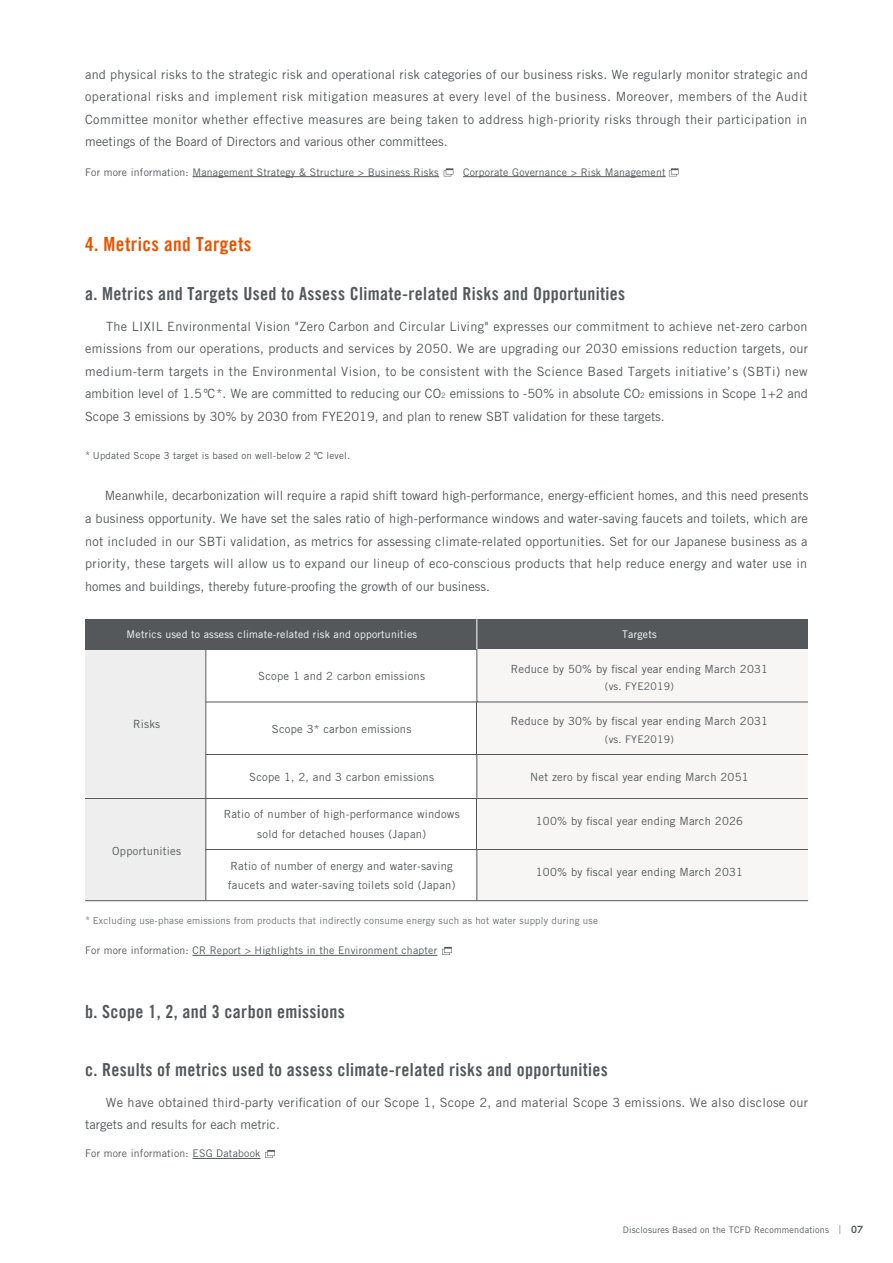
<style>
.page{position:relative;width:893px;height:1263px;background:#fff}
.page>*{position:absolute;margin:0;border:0;box-sizing:border-box;transform-origin:0 0}
.t1{font:19.5px "Trade Gothic LT Com Bd Cn 20";letter-spacing:.02em;color:#e75400}
.t2{font:18px "Trade Gothic LT Com Bd Cn 20";letter-spacing:.02em;color:#54585a}
.t3{font:12.75px/22.5px "Trade Gothic LT Std";color:#54585a;text-align:justify}
.t4{font:12.75px/22.5px "Trade Gothic LT Std";letter-spacing:.02em;color:#54585a}
.t5{font:11.25px/19.6px "Trade Gothic LT Std";letter-spacing:.02em;color:#54585a;text-align:center}
.t6{font:10.5px "Trade Gothic LT Std";letter-spacing:.02em;color:#54585a}
.t7{font:10.5px "Trade Gothic LT Std";letter-spacing:.02em;color:#fff}
.t8{font:9.75px "Trade Gothic LT Std";letter-spacing:.02em;color:#6d7172}
.t9{font:9.75px "Trade Gothic LT Std";letter-spacing:.02em;color:#54585a}
.t10{font:9px "Trade Gothic LT Std";letter-spacing:.02em;color:#54585a}
.s1{font-size:7.5px}
.s2{font-size:10.5px}
.s3{font-family:"UD Shin Go Pro";font-weight:300}
.s4{font-family:"UD Shin Go Pro De";font-weight:700}
</style>
<div class="page">
<div style="left:477px;top:702px;width:331px;height:52px;background:#f7f6f5"></div>
<hr style="left:476px;top:702px;width:1px;height:52px;background:#54585a">
<div style="left:85px;top:649px;width:120px;height:251px;background:#eee"></div>
<hr style="left:477px;top:754px;width:1px;height:44px;background:#f7f6f5">
<hr style="left:476px;top:754px;width:1px;height:44px;background:#54585a">
<hr style="left:85px;top:798px;width:723px;height:1px;background:#54585a">
<div style="left:477px;top:798px;width:331px;height:51px;background:#f7f6f5"></div>
<hr style="left:477px;top:798px;width:331px;height:1px;background:#5d6061">
<hr style="left:476px;top:798px;width:1px;height:51px;background:#54585a">
<hr style="left:206px;top:849px;width:602px;height:1px;background:#54585a">
<div style="left:477px;top:850px;width:331px;height:50px;background:#f7f6f5"></div>
<hr style="left:476px;top:849px;width:1px;height:51px;background:#54585a">
<hr style="left:85px;top:900px;width:723px;height:1px;background:#54585a">
<div style="left:447px;top:619px;width:361px;height:30px;background:#54585a"></div>
<div style="left:85px;top:619px;width:392px;height:30px;background:#54585a"></div>
<hr style="left:205px;top:649px;width:1px;height:251px;background:#54585a">
<hr style="left:476px;top:619px;width:1px;height:30px;background:#fff">
<div style="left:477px;top:649px;width:331px;height:53px;background:#f7f6f5"></div>
<svg style="left:477px;top:649px;width:1px;height:53px"></svg>
<hr style="left:476px;top:649px;width:1px;height:53px;background:#54585a">
<hr style="left:206px;top:702px;width:602px;height:1px;background:#54585a">
<hr style="left:206px;top:754px;width:602px;height:1px;background:#54585a">
<hr style="left:192px;top:176px;width:247px;height:1px;background:#54585a">
<hr style="left:463px;top:176px;width:203px;height:1px;background:#54585a">
<svg style="left:444px;top:168px;width:9px;height:8px"></svg>
<hr style="left:192px;top:955px;width:245px;height:1px;background:#54585a">
<svg style="left:442px;top:947px;width:10px;height:8px"></svg>
<hr style="left:192px;top:1158px;width:69px;height:1px;background:#54585a">
<svg style="left:265px;top:1150px;width:10px;height:8px"></svg>
<svg style="left:669px;top:168px;width:10px;height:8px"></svg>
<p class="t3" style="left:85px;top:63px;width:724px">and physical risks to the strategic risk and operational risk categories of our business risks. We regularly monitor strategic and operational risks and implement risk mitigation measures at every level of the business. Moreover, members of the Audit Committee monitor whether effective measures are being taken to address high-priority risks through their participation in meetings of the Board of Directors and various other committees.</p>
<p class="t6" style="left:85px;top:166px;width:355px">For more information: Management Strategy &amp; Structure &gt; Business Risks</p>
<p class="t6" style="left:463px;top:166px;width:204px">Corporate Governance &gt; Risk Management</p>
<h1 class="t1" style="left:85px;top:232px;width:168px">4. Metrics and Targets</h1>
<h2 class="t2" style="left:85px;top:283px;width:542px">a. Metrics and Targets Used to Assess Climate-related Risks and Opportunities</h2>
<p class="t3" style="left:85px;top:315px;width:724px;text-indent:21px">The LIXIL Environmental Vision "Zero Carbon and Circular Living" expresses our commitment to achieve net-zero carbon emissions from our operations, products and services by 2050. We are upgrading our 2030 emissions reduction targets, our medium-term targets in the Environmental Vision, to be consistent with the Science Based Targets initiative’ s (SBTi) new ambition level of 1.5ºC*. We are committed to reducing our CO<span class="s1">2</span> emissions to -50% in absolute CO<span class="s1">2</span> emissions in Scope 1+2 and Scope 3 emissions by 30% by 2030 from FYE2019, and plan to renew SBT validation for these targets.</p>
<p class="t9" style="left:85px;top:450px;width:266px"><span class="s2">*</span> Updated Scope 3 target is based on well-below 2 ºC level.</p>
<p class="t3" style="left:85px;top:484px;width:725px;text-indent:20px">Meanwhile, decarbonization will require a rapid shift toward high-performance, energy-efficient homes, and this need presents a business opportunity. We have set the sales ratio of high-performance windows and water-saving faucets and toilets, which are not included in our SBTi validation, as metrics for assessing climate-related opportunities. Set for our Japanese business as a priority, these targets will allow us to expand our lineup of eco-conscious products that help reduce energy and water use in homes and buildings, thereby future-proofing the growth of our business.</p>
<p class="t7" style="left:127px;top:628px;width:292px">Metrics used to assess climate-related risk and opportunities</p>
<p class="t7" style="left:622px;top:628px;width:36px">Targets</p>
<p class="t5" style="left:511px;top:659px;width:259px">Reduce by 50% by fiscal year ending March 2031</p>
<p class="t6" style="left:605px;top:680px;width:70px">(vs. FYE2019)</p>
<p class="t5" style="left:258px;top:666px;width:168px">Scope 1 and 2 carbon emissions</p>
<p class="t5" style="left:133px;top:714px;width:29px">Risks</p>
<p class="t5" style="left:112px;top:841px;width:70px">Opportunities</p>
<p class="t5" style="left:272px;top:719px;width:141px">Scope 3* carbon emissions</p>
<p class="t5" style="left:511px;top:711px;width:259px">Reduce by 30% by fiscal year ending March 2031</p>
<p class="t6" style="left:605px;top:732px;width:70px">(vs. FYE2019)</p>
<p class="t5" style="left:249px;top:766px;width:186px">Scope 1, 2, and 3 carbon emissions</p>
<p class="t5" style="left:530px;top:767px;width:220px">Net zero by fiscal year ending March 2051</p>
<p class="t5" style="left:536px;top:810px;width:209px">100% by fiscal year ending March 2026</p>
<p class="t5" style="left:224px;top:804px;width:238px">Ratio of number of high-performance windows sold for detached houses (Japan)</p>
<p class="t5" style="left:228px;top:856px;width:229px;text-align:left">Ratio of number of energy and water-saving faucets and water-saving toilets sold (Japan)</p>
<p class="t5" style="left:536px;top:862px;width:209px">100% by fiscal year ending March 2031</p>
<p class="t8" style="left:85px;top:915px;width:514px"><span class="s2">*</span> Excluding use-phase emissions from products that indirectly consume energy such as hot water supply during use</p>
<p class="t6" style="left:85px;top:944px;width:353px">For more information: CR Report &gt; Highlights in the Environment chapter</p>
<h2 class="t2" style="left:85px;top:1001px;width:261px">b. Scope 1, 2, and 3 carbon emissions</h2>
<h2 class="t2" style="left:85px;top:1059px;width:524px">c. Results of metrics used to assess climate-related risks and opportunities</h2>
<p class="t4" style="left:85px;top:1091px;width:724px;text-indent:21px">We have obtained third-party verification of our Scope 1, Scope 2, and material Scope 3 emissions. We also disclose our targets and results for each metric.</p>
<p class="t6" style="left:85px;top:1147px;width:177px">For more information: ESG Databook</p>
<p class="t10" style="left:623px;top:1224px;width:242px">Disclosures Based on the TCFD Recommendations <span class="s3">｜</span> <span class="s4">07</span></p>
</div>
